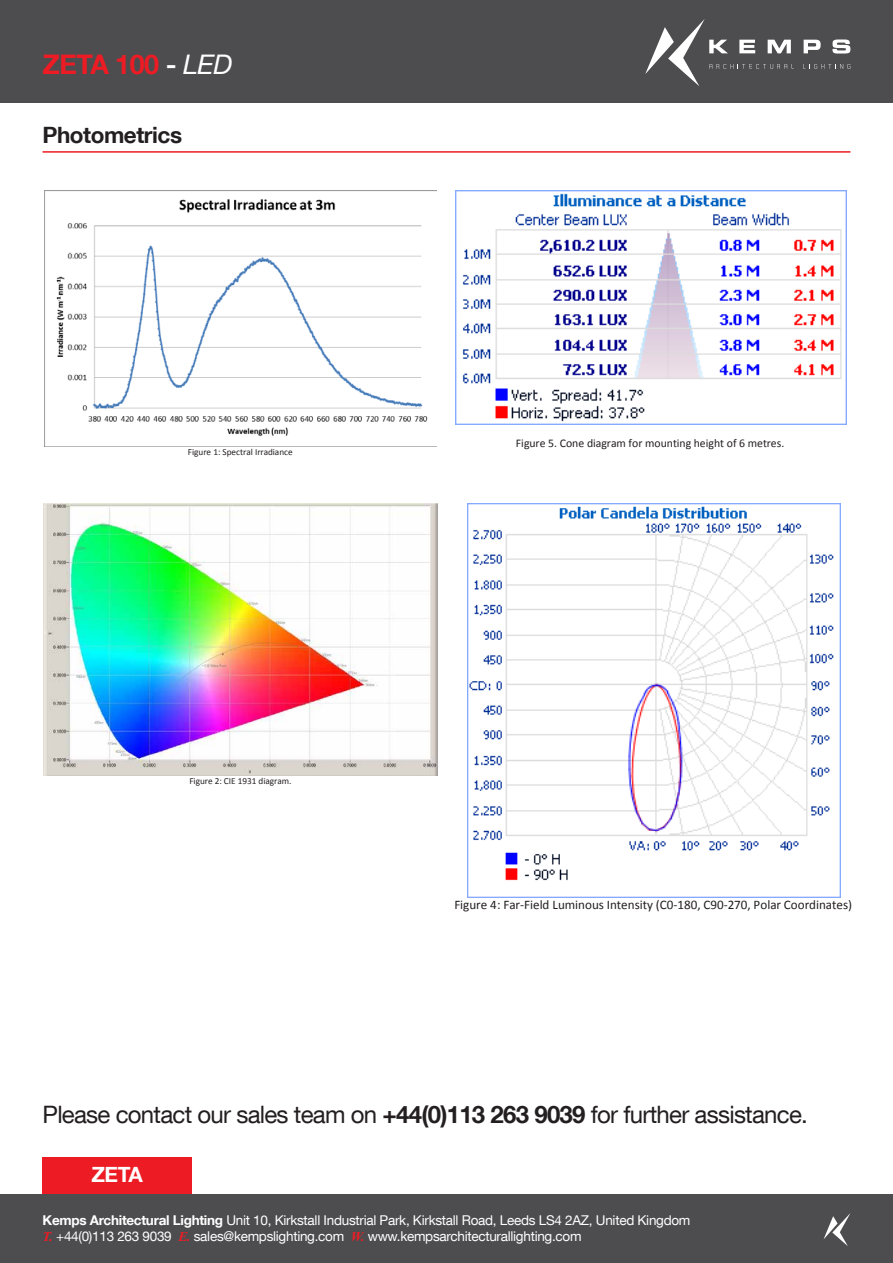
<style>
.page{position:relative;width:893px;height:1263px;background:#fff}
.page>*{position:absolute;margin:0;border:0;box-sizing:border-box;transform-origin:0 0}
.t1{font:700 27px "Helvetica Neue LT Com";letter-spacing:-.02em;color:#ed1c24}
.t2{font:24px "Helvetica Neue LT Com";letter-spacing:-.03em;color:#231f20}
.t3{font:700 22.5px "Helvetica Neue LT Com";letter-spacing:-.02em;color:#231f20}
.t4{font:700 21px "Helvetica Neue LT Com";color:#fff}
.t5{font:13.5px/16.5px "Helvetica Neue LT Com";letter-spacing:-.02em;color:#fff}
.t6{font:13.05px "Calibri";color:#231f20}
.t7{font:11.7px "Calibri";color:#231f20}
.t8{font:9.15px "Calibri";color:#231f20}
.s1{color:#fff}
.s2{font-weight:400;font-style:italic;color:#fff}
.s3{font-weight:700}
.s4{font-family:"Times New Roman";font-weight:700;font-style:italic;color:#ed1c24}
</style>
<div class="page">
<div style="left:0;top:0;width:893px;height:102px;background:#4d4d4f"></div>
<svg style="left:804px;top:40px;width:17px;height:13px"></svg>
<svg style="left:832px;top:40px;width:18px;height:14px"></svg>
<svg style="left:645px;top:19px;width:149px;height:67px"></svg>
<svg style="left:803px;top:64px;width:47px;height:5px"></svg>
<div style="left:43px;top:1157px;width:149px;height:63px;background:#ed1c24"></div>
<div style="left:0;top:1195px;width:893px;height:68px;background:#4d4d4f"></div>
<svg style="left:823px;top:1213px;width:27px;height:33px"></svg>
<img style="left:45px;top:190px;width:391px;height:257px">
<img style="left:44px;top:504px;width:393px;height:272px">
<img style="left:467px;top:503px;width:373px;height:394px">
<img style="left:456px;top:190px;width:390px;height:234px">
<hr style="left:43px;top:151px;width:807px;height:2px;background:#ed1c24">
<h1 class="t1" style="left:43px;top:47px;width:192px">ZETA 100 <span class="s1">-</span> <span class="s2">LED</span></h1>
<h3 class="t3" style="left:43px;top:120px;width:141px">Photometrics</h3>
<p class="t8" style="left:188px;top:446px;width:106px">Figure 1: Spectral Irradiance</p>
<p class="t8" style="left:189px;top:775px;width:104px">Figure 2: CIE 1931 diagram.</p>
<p class="t7" style="left:516px;top:436px;width:270px">Figure 5. Cone diagram for mounting height of 6 metres.</p>
<p class="t6" style="left:454px;top:896px;width:399px">Figure 4: Far-Field Luminous Intensity (C0-180, C90-270, Polar Coordinates)</p>
<h2 class="t2" style="left:43px;top:1099px;width:767px">Please contact our sales team on <span class="s3">+44(0)113 263 9039</span> for further assistance.</h2>
<h3 class="t4" style="left:91px;top:1161px;width:53px">ZETA</h3>
<p class="t5" style="left:43px;top:1211px;width:649px"><span class="s3">Kemps Architectural Lighting</span> Unit 10, Kirkstall Industrial Park, Kirkstall Road, Leeds LS4 2AZ, United Kingdom<br><span class="s4">T.</span> +44(0)113 263 9039 <span class="s4">E.</span> sales@kempslighting.com <span class="s4">W.</span> www.kempsarchitecturallighting.com</p>
</div>
